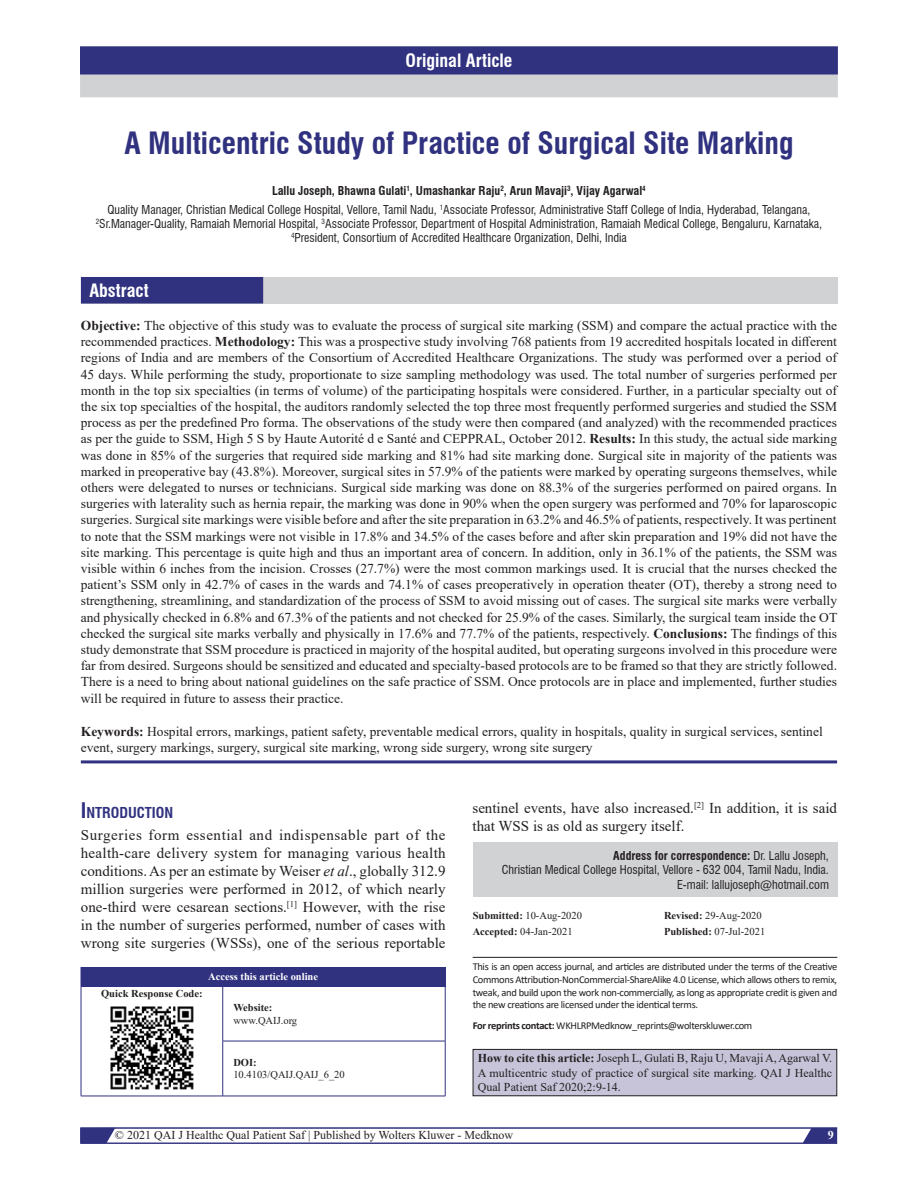
<style>
.page{position:relative;width:918px;height:1188px;background:#fff}
.page>*{position:absolute;margin:0;border:0;box-sizing:border-box;transform-origin:0 0}
.t1{font:700 condensed 30px "Swiss 721 BT";color:#30317f}
.t2{font:700 condensed 18px "Swiss 721 BT";color:#fff}
.t3{font:15px/18px "Times New Roman";color:#231f20;text-align:justify}
.t4{font:700 condensed 14.7px "Swiss 721 BT";color:#30317f}
.t5{font:13.5px/16.2px "Times New Roman";color:#231f20;text-align:justify}
.t6{font:condensed 12px/14.4px "Swiss 721 BT";color:#231f20;text-align:center}
.t7{font:12px/14.4px "Times New Roman";color:#231f20;text-align:justify}
.t8{font:700 12px "Times New Roman";color:#fff}
.t9{font:10.5px/12.6px "Calibri";letter-spacing:-.03em;color:#231f20;text-align:justify}
.t10{font:10.5px/15.8px "Times New Roman";color:#231f20}
.t11{font:700 10.5px "Times New Roman";color:#231f20}
.t12{font:700 10.5px "Times New Roman";color:#fff}
.s1{font-weight:700}
.s2{font-size:21px}
.s3{font-style:italic}
</style>
<div class="page">
<svg style="left:80px;top:1128px;width:758px;height:16px"></svg>
<div style="left:80px;top:46px;width:758px;height:51px;background:#d1d2d4"></div>
<div style="left:81px;top:47px;width:756px;height:27px;background:#30317f"></div>
<div style="left:80px;top:46px;width:758px;height:29px;border:2px solid #30317f"></div>
<hr style="left:81px;top:760px;width:756px;height:3px;background:#30317f">
<div style="left:473px;top:842px;width:364px;height:55px;background:#d1d2d4"></div>
<div style="left:81px;top:967px;width:364px;height:19px;background:#30317f"></div>
<svg style="left:445px;top:967px;width:1px;height:19px"></svg>
<hr style="left:81px;top:986px;width:1px;height:55px;background:#30317f">
<hr style="left:81px;top:1041px;width:1px;height:55px;background:#30317f">
<hr style="left:81px;top:986px;width:142px;height:1px;background:#30317f">
<hr style="left:222px;top:986px;width:1px;height:55px;background:#30317f">
<hr style="left:223px;top:986px;width:222px;height:1px;background:#30317f">
<hr style="left:445px;top:986px;width:1px;height:55px;background:#30317f">
<hr style="left:81px;top:1096px;width:142px;height:1px;background:#30317f">
<hr style="left:222px;top:1041px;width:1px;height:55px;background:#30317f">
<hr style="left:223px;top:1041px;width:222px;height:1px;background:#30317f">
<hr style="left:445px;top:1041px;width:1px;height:55px;background:#30317f">
<hr style="left:223px;top:1096px;width:222px;height:1px;background:#30317f">
<img style="left:110px;top:1006px;width:84px;height:84px">
<hr style="left:473px;top:957px;width:364px;height:1px;background:#231f20">
<div style="left:473px;top:1049px;width:364px;height:47px;background:#c7c4da"></div>
<div style="left:473px;top:1049px;width:364px;height:47px;border:1px solid #231f20"></div>
<div style="left:81px;top:277px;width:756px;height:27px;background:#d1d2d4"></div>
<div style="left:81px;top:277px;width:182px;height:27px;background:#30317f"></div>
<h2 class="t2" style="left:405px;top:50px;width:109px">Original Article</h2>
<h1 class="t1" style="left:124px;top:125px;width:671px">A Multicentric Study of Practice of Surgical Site Marking</h1>
<p class="t6" style="left:108px;top:181px;width:704px;line-height:18.6px"><span class="s1">Lallu Joseph, Bhawna Gulati</span><sup>1</sup><span class="s1">, Umashankar Raju</span><sup>2</sup><span class="s1">, Arun Mavaji</span><sup>3</sup><span class="s1">, Vijay Agarwal</span><sup>4<br></sup>Quality Manager, Christian Medical College Hospital, Vellore, Tamil Nadu, <sup>1</sup>Associate Professor, Administrative Staff College of India, Hyderabad, Telangana,</p>
<p class="t6" style="left:96px;top:217px;width:728px"><sup>2</sup>Sr.Manager-Quality, Ramaiah Memorial Hospital, <sup>3</sup>Associate Professor, Department of Hospital Administration, Ramaiah Medical College, Bengaluru, Karnataka,<br><sup>4</sup>President, Consortium of Accredited Healthcare Organization, Delhi, India</p>
<h2 class="t2" style="left:89px;top:280px;width:61px">Abstract</h2>
<p class="t5" style="left:81px;top:317px;width:758px"><span class="s1">Objective:</span> The objective of this study was to evaluate the process of surgical site marking (SSM) and compare the actual practice with the recommended practices. <span class="s1">Methodology:</span> This was a prospective study involving 768 patients from 19 accredited hospitals located in different regions of India and are members of the Consortium of Accredited Healthcare Organizations. The study was performed over a period of 45 days. While performing the study, proportionate to size sampling methodology was used. The total number of surgeries performed per month in the top six specialties (in terms of volume) of the participating hospitals were considered. Further, in a particular specialty out of the six top specialties of the hospital, the auditors randomly selected the top three most frequently performed surgeries and studied the SSM process as per the predefined Pro forma. The observations of the study were then compared (and analyzed) with the recommended practices as per the guide to SSM, High 5 S by Haute Autorité d e Santé and CEPPRAL, October 2012. <span class="s1">Results:</span> In this study, the actual side marking was done in 85% of the surgeries that required side marking and 81% had site marking done. Surgical site in majority of the patients was marked in preoperative bay (43.8%). Moreover, surgical sites in 57.9% of the patients were marked by operating surgeons themselves, while others were delegated to nurses or technicians. Surgical side marking was done on 88.3% of the surgeries performed on paired organs. In surgeries with laterality such as hernia repair, the marking was done in 90% when the open surgery was performed and 70% for laparoscopic surgeries. Surgical site markings were visible before and after the site preparation in 63.2% and 46.5% of patients, respectively. It was pertinent to note that the SSM markings were not visible in 17.8% and 34.5% of the cases before and after skin preparation and 19% did not have the site marking. This percentage is quite high and thus an important area of concern. In addition, only in 36.1% of the patients, the SSM was visible within 6 inches from the incision. Crosses (27.7%) were the most common markings used. It is crucial that the nurses checked the patient’s SSM only in 42.7% of cases in the wards and 74.1% of cases preoperatively in operation theater (OT), thereby a strong need to strengthening, streamlining, and standardization of the process of SSM to avoid missing out of cases. The surgical site marks were verbally and physically checked in 6.8% and 67.3% of the patients and not checked for 25.9% of the cases. Similarly, the surgical team inside the OT checked the surgical site marks verbally and physically in 17.6% and 77.7% of the patients, respectively. <span class="s1">Conclusions:</span> The findings of this study demonstrate that SSM procedure is practiced in majority of the hospital audited, but operating surgeons involved in this procedure were far from desired. Surgeons should be sensitized and educated and specialty‑based protocols are to be framed so that they are strictly followed.<br>There is a need to bring about national guidelines on the safe practice of SSM. Once protocols are in place and implemented, further studies will be required in future to assess their practice.</p>
<p class="t5" style="left:81px;top:723px;width:743px"><span class="s1">Keywords:</span> Hospital errors, markings, patient safety, preventable medical errors, quality in hospitals, quality in surgical services, sentinel event, surgery markings, surgery, surgical site marking, wrong side surgery, wrong site surgery</p>
<p class="t4" style="left:81px;top:804px;width:94px"><span class="s2">I</span> NTRODUCTION</p>
<p class="t3" style="left:81px;top:826px;width:366px">Surgeries form essential and indispensable part of the health‑care delivery system for managing various health conditions. As per an estimate by Weiser <span class="s3">et al</span>., globally 312.9 million surgeries were performed in 2012, of which nearly one‑third were cesarean sections.<sup>[1]</sup> However, with the rise in the number of surgeries performed, number of cases with wrong site surgeries (WSSs), one of the serious reportable</p>
<p class="t12" style="left:208px;top:969px;width:111px">Access this article online</p>
<p class="t11" style="left:101px;top:986px;width:103px">Quick Response Code:</p>
<p class="t11" style="left:233px;top:1000px;width:41px">Website:</p>
<p class="t10" style="left:233px;top:1012px;width:65px">www.QAIJ.org</p>
<p class="t11" style="left:233px;top:1055px;width:25px">DOI:</p>
<p class="t10" style="left:233px;top:1067px;width:113px">10.4103/QAIJ.QAIJ_6_20</p>
<p class="t3" style="left:472px;top:798px;width:366px">sentinel events, have also increased.<sup>[2]</sup> In addition, it is said that WSS is as old as surgery itself.</p>
<p class="t6" style="left:502px;top:848px;width:329px;text-align:right"><span class="s1">Address for correspondence:</span> Dr. Lallu Joseph,<br>Christian Medical College Hospital, Vellore ‑ 632 004, Tamil Nadu, India.<br>E‑mail: lallujoseph@hotmail.com</p>
<p class="t10" style="left:473px;top:907px;width:111px"><span class="s1">Submitted:</span> 10‑Aug‑2020<br><span class="s1">Accepted:</span> 04‑Jan‑2021</p>
<p class="t10" style="left:664px;top:907px;width:103px"><span class="s1">Revised:</span> 29-Aug-2020<br><span class="s1">Published:</span> 07-Jul-2021</p>
<p class="t9" style="left:473px;top:960px;width:366px">This is an open access journal, and articles are distributed under the terms of the Creative Commons Attribution‑NonCommercial‑ShareAlike 4.0 License, which allows others to remix, tweak, and build upon the work non‑commercially, as long as appropriate credit is given and the new creations are licensed under the identical terms.</p>
<p class="t9" style="left:473px;top:1019px;width:281px"><span class="s1">For reprints contact:</span> WKHLRPMedknow_reprints@wolterskluwer.com</p>
<p class="t7" style="left:478px;top:1051px;width:356px"><span class="s1">How to cite this article:</span> Joseph L, Gulati B, Raju U, Mavaji A, Agarwal V.<br>A multicentric study of practice of surgical site marking. QAI J Healthc Qual Patient Saf 2020;2:9-14.</p>
<p class="t7" style="left:115px;top:1128px;width:400px">© 2021 QAI J Healthc Qual Patient Saf | Published by Wolters Kluwer - Medknow</p>
<p class="t8" style="left:828px;top:1127px;width:7px">9</p>
</div>
